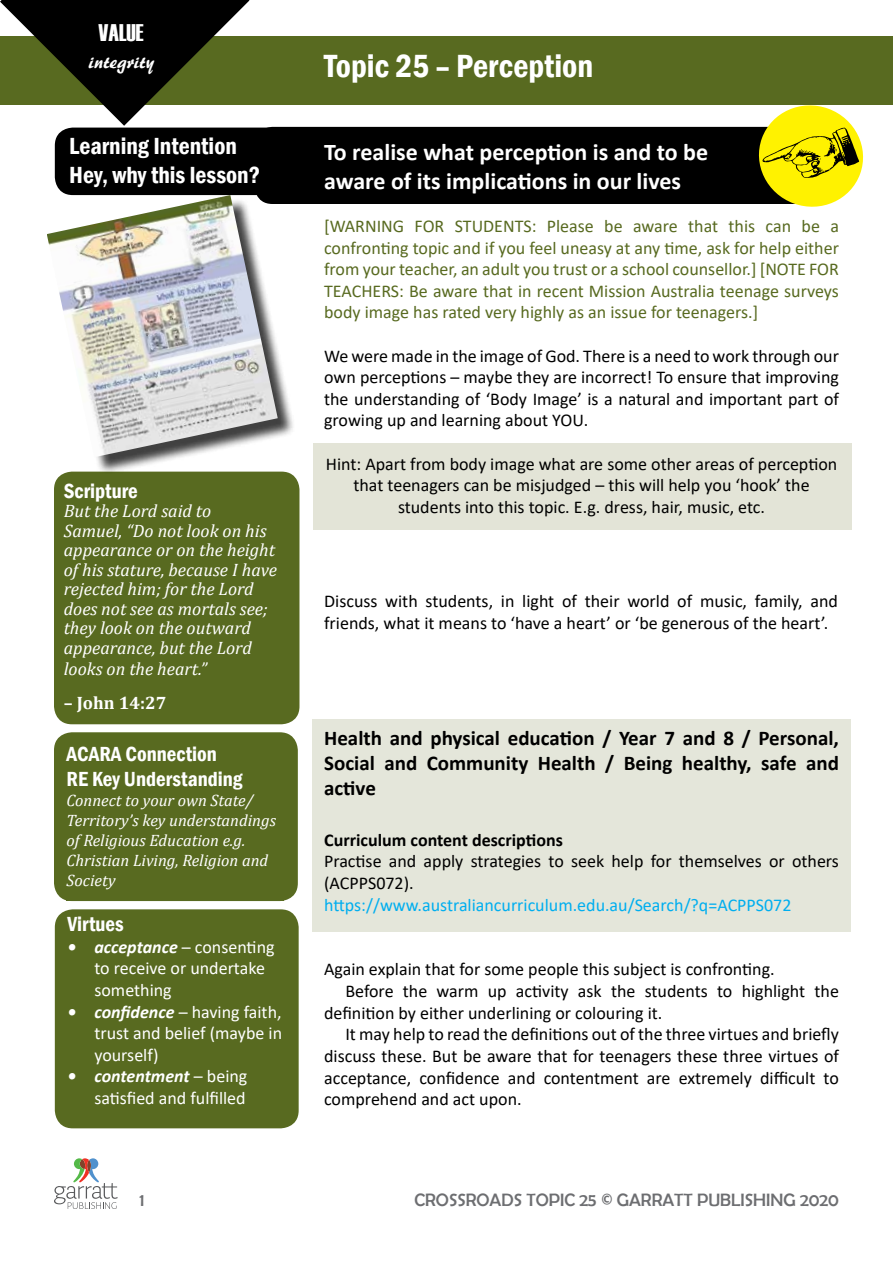
<style>
.page{position:relative;width:893px;height:1263px;background:#fff}
.page>*{position:absolute;margin:0;border:0;box-sizing:border-box;transform-origin:0 0}
.t1{font:600 condensed 33px "Franklin Gothic";color:#fff}
.t2{font:700 24px/28.8px "Calibri";color:#fff}
.t3{font:600 condensed 24px/28.8px "Franklin Gothic";color:#fff}
.t4{font:24px "Haettenschweiler";color:#fff}
.t5{font:700 21px/25.2px "Calibri";color:#000;text-align:justify}
.t6{font:600 condensed 21px/25.2px "Franklin Gothic";color:#fff}
.t7{font:21px "ARBERKLEY";color:#fff}
.t8{font:18px/21.6px "Calibri";color:#000}
.t9{font:18px/21.6px "Calibri";color:#586a20;text-align:justify}
.t10{font:italic 18px/19.5px "Cambria";color:#fff}
.t11{font:18px/21.6px "Calibri";color:#fff}
.t12{font:18px "Calibri";color:#00aeef}
.t13{font:18px "Berlin Sans FB";color:#6d6e71}
.t14{font:700 18px "Calibri";color:#000}
.t15{font:700 18px "Cambria";color:#fff}
.t16{font:italic 16.5px/19.8px "Cambria";color:#fff}
.s1{font-weight:700;font-style:italic}
</style>
<div class="page">
<svg style="left:54px;top:1158px;width:64px;height:51px"></svg>
<div style="left:254px;top:127px;width:584px;height:77px;background:#000;border-radius:18px"></div>
<div style="left:312px;top:719px;width:539px;height:212px;background:#e4e6da"></div>
<div style="left:0;top:37px;width:893px;height:68px;background:#586a20"></div>
<div style="left:313px;top:444px;width:538px;height:86px;background:#e3e4d7"></div>
<div style="left:54px;top:472px;width:245px;height:252px;background:#586a20;border-radius:18px"></div>
<div style="left:55px;top:909px;width:244px;height:219px;background:#586a20;border-radius:18px"></div>
<div style="left:54px;top:732px;width:244px;height:169px;background:#586a20;border-radius:18px"></div>
<div style="left:55px;top:128px;width:244px;height:67px;background:#000;border-radius:18px"></div>
<div style="left:50px;top:198px;width:246px;height:277px;background:#000;opacity:.75"></div>
<img style="left:47px;top:195px;width:231px;height:262px">
<svg style="left:752px;top:105px;width:112px;height:102px"></svg>
<svg style="left:0;top:0;width:249px;height:126px"></svg>
<h2 class="t4" style="left:99px;top:16px;width:47px">VALUE</h2>
<p class="t7" style="left:88px;top:48px;width:67px">integrity</p>
<h2 class="t3" style="left:69px;top:132px;width:192px">Learning Intention<br>Hey, why this lesson?</h2>
<p class="t6" style="left:64px;top:478px;width:76px">Scripture</p>
<p class="t10" style="left:64px;top:500px;width:215px">But the Lord said to<br>Samuel, “Do not look on his appearance or on the height of his stature, because I have rejected him; for the Lord does not see as mortals see; they look on the outward appearance, but the Lord</p>
<p class="t10" style="left:64px;top:658px;width:145px">looks on the heart.”</p>
<p class="t15" style="left:64px;top:690px;width:104px">– John 14:27</p>
<p class="t6" style="left:67px;top:741px;width:177px">ACARA Connection<br>RE Key Understanding</p>
<p class="t16" style="left:67px;top:790px;width:211px">Connect to your own State/<br>Territory’s key understandings of Religious Education e.g.<br>Christian Living, Religion and<br>Society</p>
<p class="t6" style="left:67px;top:911px;width:58px">Virtues</p>
<p class="t11" style="left:94px;top:935px;width:182px;text-indent:-27px"><span class="s1">• acceptance</span> – consenting to receive or undertake something</p>
<p class="t11" style="left:94px;top:1000px;width:189px;text-align:justify;text-indent:-27px"><span class="s1">• confidence</span> – having faith, trust and belief (maybe in yourself)</p>
<p class="t11" style="left:67px;top:1065px;width:181px;text-align:right"><span class="s1">• contentment</span> – being satisfied and fulfilled</p>
<h1 class="t1" style="left:324px;top:44px;width:270px">Topic 25 – Perception</h1>
<h2 class="t2" style="left:324px;top:137px;width:385px">To realise what perception is and to be aware of its implications in our lives</h2>
<p class="t9" style="left:324px;top:215px;width:516px">[WARNING FOR STUDENTS: Please be aware that this can be a confronting topic and if you feel uneasy at any time, ask for help either from your teacher, an adult you trust or a school counsellor.] [NOTE FOR TEACHERS: Be aware that in recent Mission Australia teenage surveys body image has rated very highly as an issue for teenagers.]</p>
<p class="t8" style="left:324px;top:344px;width:516px;text-align:justify">We were made in the image of God. There is a need to work through our own perceptions – maybe they are incorrect! To ensure that improving the understanding of ‘Body Image’ is a natural and important part of growing up and learning about YOU.</p>
<p class="t8" style="left:326px;top:452px;width:513px;text-align:center">Hint: Apart from body image what are some other areas of perception that teenagers can be misjudged – this will help you ‘hook’ the students into this topic. E.g. dress, hair, music, etc.</p>
<p class="t8" style="left:324px;top:590px;width:515px">Discuss with students, in light of their world of music, family, and friends, what it means to ‘have a heart’ or ‘be generous of the heart’.</p>
<p class="t5" style="left:324px;top:725px;width:516px">Health and physical education / Year 7 and 8 / Personal, Social and Community Health / Being healthy, safe and active</p>
<p class="t14" style="left:324px;top:827px;width:240px">Curriculum content descriptions</p>
<p class="t8" style="left:324px;top:850px;width:516px">Practise and apply strategies to seek help for themselves or others (ACPPS072).</p>
<p class="t12" style="left:324px;top:892px;width:469px">https://www.australiancurriculum.edu.au/Search/?q=ACPPS072</p>
<p class="t8" style="left:324px;top:958px;width:452px">Again explain that for some people this subject is confronting.</p>
<p class="t8" style="left:345px;top:980px;width:495px">Before the warm up activity ask the students to highlight the</p>
<p class="t8" style="left:324px;top:1001px;width:340px">definition by either underlining or colouring it.</p>
<p class="t8" style="left:345px;top:1023px;width:495px">It may help to read the definitions out of the three virtues and briefly</p>
<p class="t8" style="left:324px;top:1045px;width:516px">discuss these. But be aware that for teenagers these three virtues of</p>
<p class="t8" style="left:324px;top:1066px;width:516px">acceptance, confidence and contentment are extremely difficult to</p>
<p class="t8" style="left:324px;top:1088px;width:199px">comprehend and act upon.</p>
<p class="t13" style="left:140px;top:1190px;width:7px">1</p>
<p class="t13" style="left:415px;top:1190px;width:426px">CROSSROADS TOPIC 25 © GARRATT PUBLISHING 2020</p>
</div>
